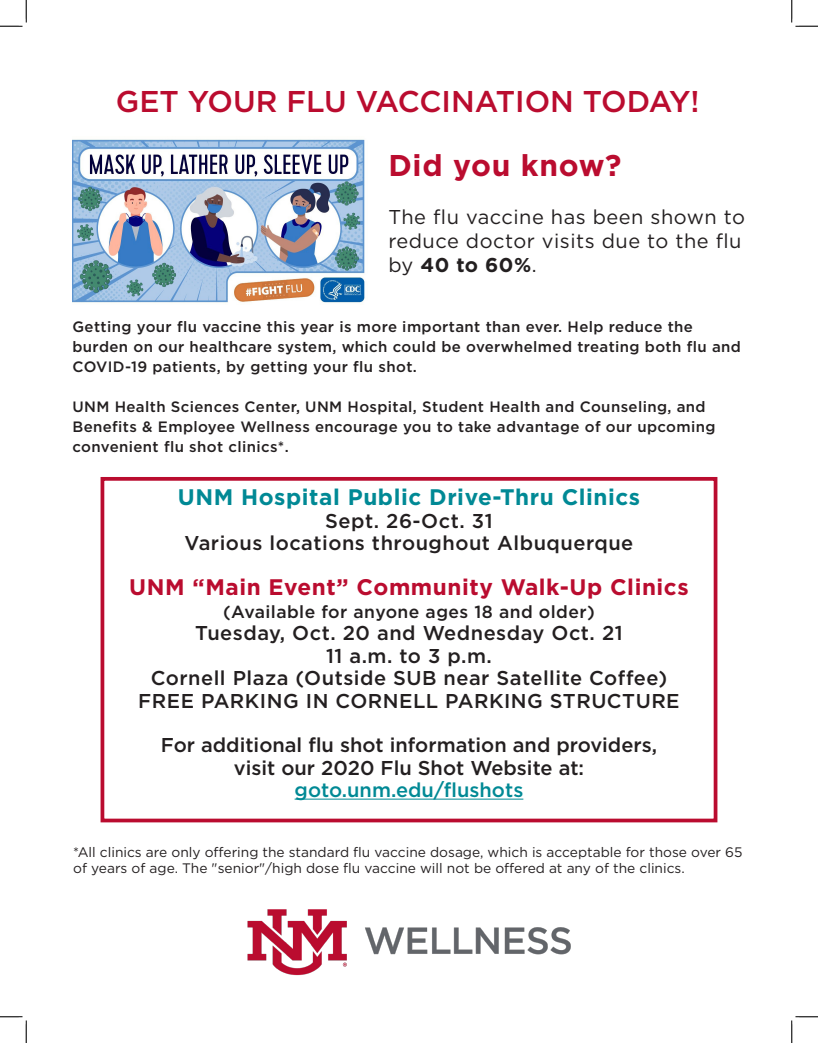
<style>
.page{position:relative;width:818px;height:1043px;background:#fff}
.page>*{position:absolute;margin:0;border:0;box-sizing:border-box;transform-origin:0 0}
.t1{font:500 30px "Gotham";color:#ba0c2f}
.t2{font:700 30px "Gotham";letter-spacing:.025em;color:#ba0c2f}
.t3{font:700 22.5px "Gotham";letter-spacing:.025em;color:#ba0c2f}
.t4{font:700 22.5px "Gotham";letter-spacing:.025em;color:#008995}
.t5{font:500 20px "Gotham";letter-spacing:.025em;color:#231f20}
.t6{font:500 20px "Gotham";color:#231f20}
.t7{font:20px/24px "Gotham";letter-spacing:.025em;color:#231f20}
.t8{font:500 20px "Gotham";color:#008995}
.t9{font:500 17.5px "Gotham";letter-spacing:.025em;color:#231f20}
.t10{font:500 15px/20px "Gotham";letter-spacing:.025em;color:#231f20}
.t11{font:13.75px/16.5px "Gotham";color:#231f20}
.s1{font-weight:700}
</style>
<div class="page">
<img style="left:72px;top:139px;width:293px;height:164px">
<hr style="left:294px;top:798px;width:229px;height:1px;background:#008995">
<img style="left:247px;top:909px;width:324px;height:67px">
<div style="left:101px;top:477px;width:616px;height:345px;border:4px solid #ba0c2f"></div>
<svg style="left:0;top:0;width:27px;height:27px"></svg>
<svg style="left:0;top:1016px;width:27px;height:26px"></svg>
<svg style="left:791px;top:0;width:27px;height:27px"></svg>
<svg style="left:791px;top:1016px;width:27px;height:26px"></svg>
<p class="t1" style="left:116px;top:82px;width:585px">GET YOUR FLU VACCINATION TODAY!</p>
<p class="t2" style="left:388px;top:145px;width:234px">Did you know?</p>
<p class="t7" style="left:388px;top:204px;width:358px">The flu vaccine has been shown to reduce doctor visits due to the flu by <span class="s1">40 to 60%</span>.</p>
<p class="t10" style="left:72px;top:316px;width:670px">Getting your flu vaccine this year is more important than ever. Help reduce the burden on our healthcare system, which could be overwhelmed treating both flu and<br>COVID-19 patients, by getting your flu shot.</p>
<p class="t10" style="left:72px;top:396px;width:644px">UNM Health Sciences Center, UNM Hospital, Student Health and Counseling, and<br>Benefits &amp; Employee Wellness encourage you to take advantage of our upcoming convenient flu shot clinics*.</p>
<p class="t4" style="left:178px;top:482px;width:464px">UNM Hospital Public Drive-Thru Clinics</p>
<p class="t5" style="left:325px;top:507px;width:169px">Sept. 26-Oct. 31</p>
<p class="t5" style="left:184px;top:530px;width:450px">Various locations throughout Albuquerque</p>
<p class="t3" style="left:129px;top:572px;width:561px">UNM “Main Event” Community Walk-Up Clinics</p>
<p class="t9" style="left:223px;top:600px;width:373px">(Available for anyone ages 18 and older)</p>
<p class="t5" style="left:195px;top:620px;width:429px">Tuesday, Oct. 20 and Wednesday Oct. 21</p>
<p class="t5" style="left:326px;top:642px;width:167px">11 a.m. to 3 p.m.</p>
<p class="t5" style="left:151px;top:665px;width:518px">Cornell Plaza (Outside SUB near Satellite Coffee)</p>
<p class="t5" style="left:138px;top:687px;width:543px">FREE PARKING IN CORNELL PARKING STRUCTURE</p>
<p class="t6" style="left:161px;top:732px;width:498px">For additional flu shot information and providers,</p>
<p class="t6" style="left:234px;top:754px;width:352px">visit our 2020 Flu Shot Website at:</p>
<p class="t8" style="left:294px;top:777px;width:230px">goto.unm.edu/flushots</p>
<p class="t11" style="left:73px;top:843px;width:671px">*All clinics are only offering the standard flu vaccine dosage, which is acceptable for those over 65 of years of age. The "senior"/high dose flu vaccine will not be offered at any of the clinics.</p>
</div>
